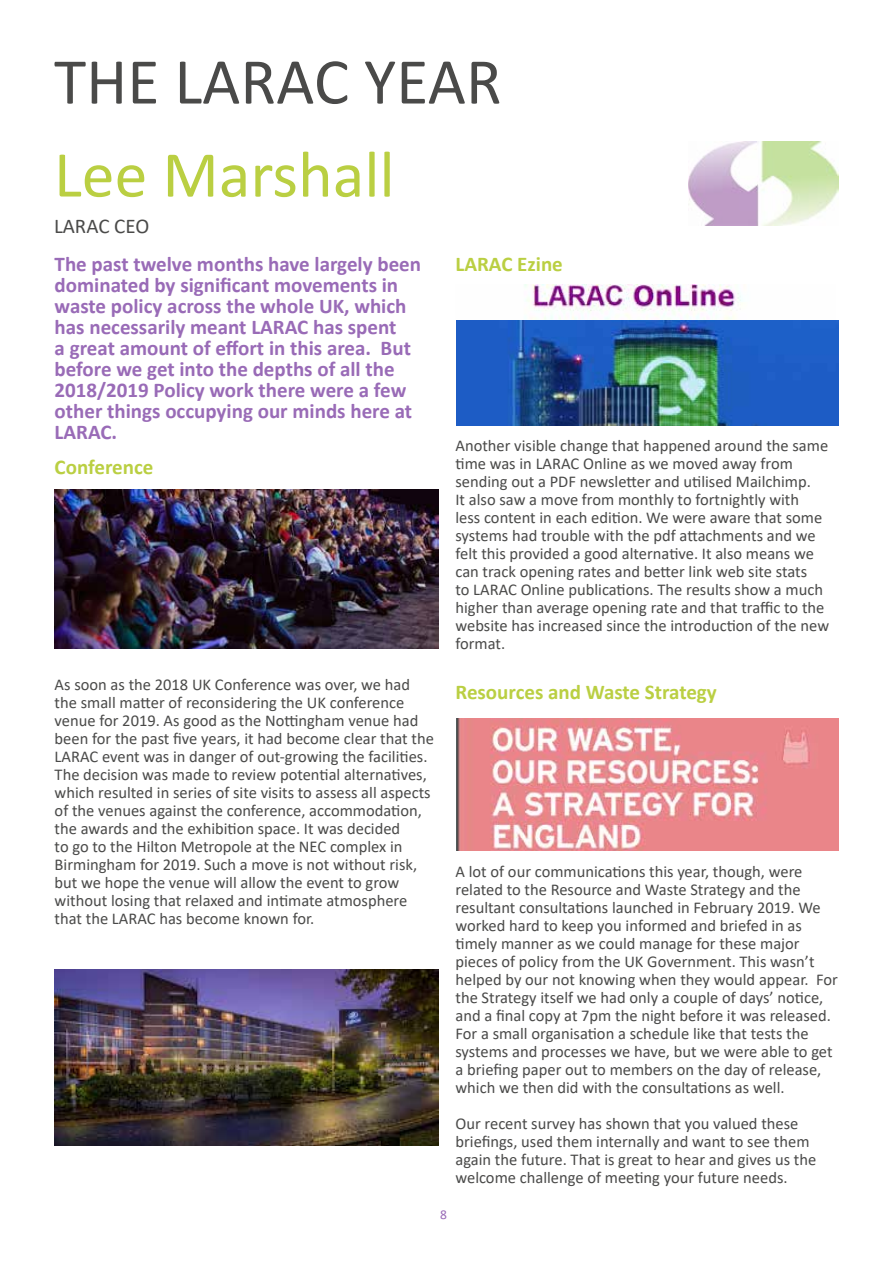
<style>
.page{position:relative;width:893px;height:1263px;background:#fff}
.page>*{position:absolute;margin:0;border:0;box-sizing:border-box;transform-origin:0 0}
.t1{font:66px "Calibri";color:#4a4a49}
.t2{font:66px "Calibri";color:#bacf42}
.t3{font:700 21px/21px "Calibri";color:#996bb7}
.t4{font:700 21px "Calibri";color:#bacf42}
.t5{font:21px "Calibri";color:#4a4a49}
.t6{font:16.5px/18px "Calibri";color:#4a4a49}
.t7{font:13.5px "Calibri";color:#996bb7}
</style>
<div class="page">
<img style="left:55px;top:489px;width:383px;height:159px">
<img style="left:55px;top:969px;width:383px;height:176px">
<img style="left:456px;top:719px;width:383px;height:131px">
<img style="left:688px;top:142px;width:151px;height:83px">
<img style="left:524px;top:285px;width:218px;height:35px">
<img style="left:456px;top:320px;width:383px;height:106px">
<h1 class="t1" style="left:54px;top:36px;width:449px">THE LARAC YEAR</h1>
<h1 class="t2" style="left:54px;top:129px;width:342px">Lee Marshall</h1>
<p class="t5" style="left:54px;top:211px;width:97px">LARAC CEO</p>
<p class="t3" style="left:55px;top:253px;width:368px">The past twelve months have largely been dominated by significant movements in waste policy across the whole UK, which has necessarily meant LARAC has spent<br>a great amount of effort in this area. But before we get into the depths of all the 2018/2019 Policy work there were a few other things occupying our minds here at LARAC.</p>
<p class="t4" style="left:55px;top:452px;width:100px">Conference</p>
<p class="t6" style="left:55px;top:675px;width:381px">As soon as the 2018 UK Conference was over, we had the small matter of reconsidering the UK conference venue for 2019. As good as the Nottingham venue had been for the past five years, it had become clear that the LARAC event was in danger of out-growing the facilities.<br>The decision was made to review potential alternatives, which resulted in series of site visits to assess all aspects of the venues against the conference, accommodation, the awards and the exhibition space. It was decided<br>to go to the Hilton Metropole at the NEC complex in Birmingham for 2019. Such a move is not without risk, but we hope the venue will allow the event to grow without losing that relaxed and intimate atmosphere that the LARAC has become known for.</p>
<p class="t4" style="left:455px;top:249px;width:109px">LARAC Ezine</p>
<p class="t6" style="left:455px;top:436px;width:375px">Another visible change that happened around the same time was in LARAC Online as we moved away from sending out a PDF newsletter and utilised Mailchimp.<br>It also saw a move from monthly to fortnightly with<br>less content in each edition. We were aware that some systems had trouble with the pdf attachments and we felt this provided a good alternative. It also means we can track opening rates and better link web site stats<br>to LARAC Online publications. The results show a much higher than average opening rate and that traffic to the website has increased since the introduction of the new format.</p>
<p class="t4" style="left:455px;top:677px;width:263px">Resources and Waste Strategy</p>
<p class="t6" style="left:455px;top:862px;width:384px">A lot of our communications this year, though, were related to the Resource and Waste Strategy and the resultant consultations launched in February 2019. We worked hard to keep you informed and briefed in as timely manner as we could manage for these major pieces of policy from the UK Government. This wasn’t helped by our not knowing when they would appear. For the Strategy itself we had only a couple of days’ notice, and a final copy at 7pm the night before it was released.<br>For a small organisation a schedule like that tests the systems and processes we have, but we were able to get a briefing paper out to members on the day of release, which we then did with the consultations as well.</p>
<p class="t6" style="left:455px;top:1114px;width:362px">Our recent survey has shown that you valued these briefings, used them internally and want to see them again the future. That is great to hear and gives us the welcome challenge of meeting your future needs.</p>
<p class="t7" style="left:440px;top:1205px;width:8px">8</p>
</div>
